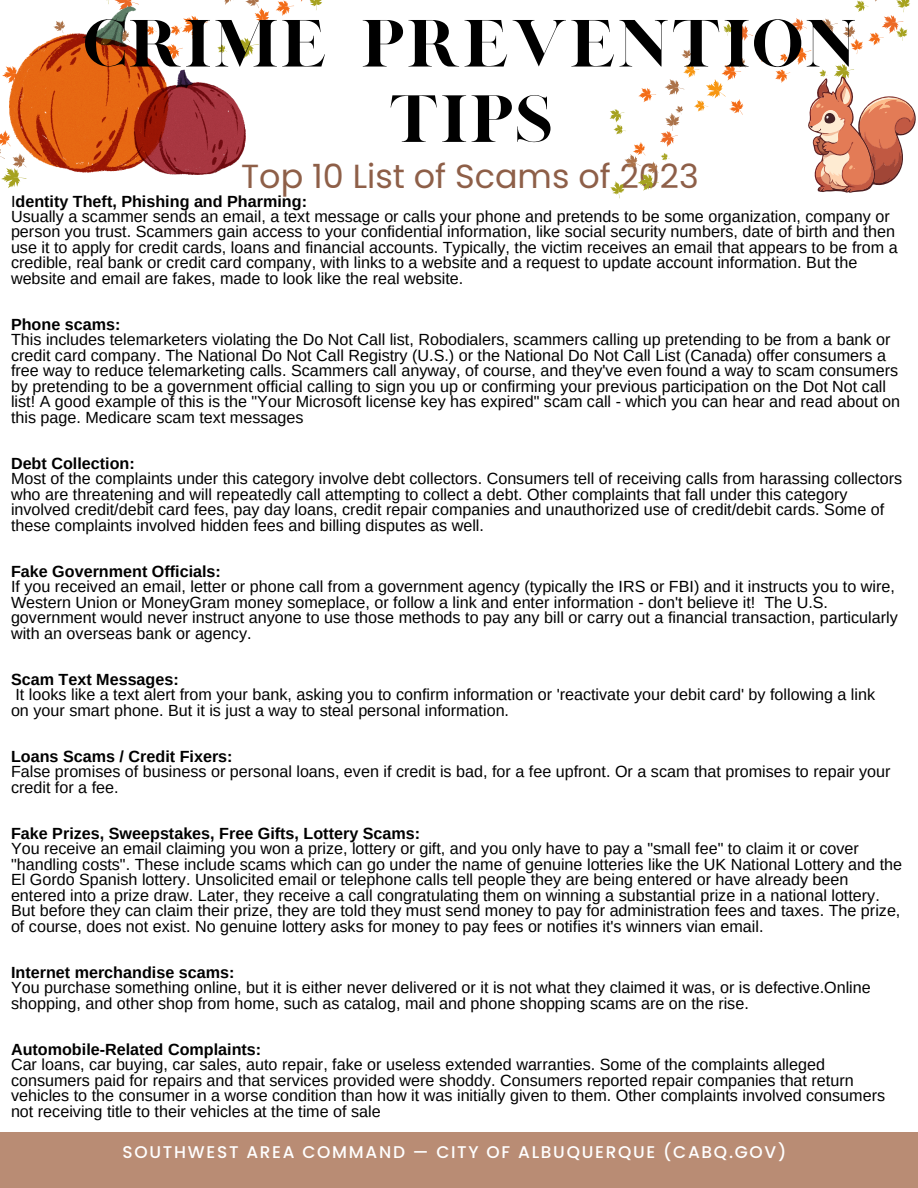
<style>
.page{position:relative;width:918px;height:1188px;background:#fff}
.page>*{position:absolute;margin:0;border:0;box-sizing:border-box;transform-origin:0 0}
.t1{font:54px/75.3px "London";color:#000;text-align:center}
.t2{font:33.45px "Poppins";color:#8e5f48}
.t3{font:500 16.95px "Poppins";letter-spacing:.1em;color:#fff}
.t4{font:16.2px/15.5px "Arimo";color:#000}
.t5{font:700 16.2px "Arimo";color:#000}
.s1{font-weight:400}
</style>
<div class="page">
<svg style="left:276px;top:0;width:46px;height:16px"></svg>
<svg style="left:246px;top:38px;width:13px;height:19px"></svg>
<svg style="left:224px;top:0;width:45px;height:26px"></svg>
<svg style="left:106px;top:0;width:33px;height:7px"></svg>
<svg style="left:0;top:66px;width:27px;height:122px"></svg>
<svg style="left:759px;top:54px;width:9px;height:8px"></svg>
<svg style="left:723px;top:23px;width:30px;height:18px"></svg>
<svg style="left:610px;top:49px;width:136px;height:149px"></svg>
<svg style="left:775px;top:0;width:141px;height:193px"></svg>
<img style="left:10px;top:7px;width:236px;height:167px">
<div style="left:0;top:1132px;width:918px;height:56px;background:#b98c74"></div>
<p class="t1" style="left:82px;top:12px;width:777px">CRIME PREVENTION<br>TIPS</p>
<p class="t2" style="left:241px;top:153px;width:459px">Top 10 List of Scams of 2023</p>
<p class="t5" style="left:11px;top:192px;width:298px"><span class="s1">I</span>dentity Theft, Phishing and Pharming:</p>
<p class="t4" style="left:11px;top:209px;width:888px">Usually a scammer sends an email, a text message or calls your phone and pretends to be some organization, company or person you trust. Scammers gain access to your confidential information, like social security numbers, date of birth and then use it to apply for credit cards, loans and financial accounts. Typically, the victim receives an email that appears to be from a credible, real bank or credit card company, with links to a website and a request to update account information. But the website and email are fakes, made to look like the real website.</p>
<p class="t5" style="left:11px;top:315px;width:111px">Phone scams:</p>
<p class="t4" style="left:11px;top:332px;width:891px">This includes telemarketers violating the Do Not Call list, Robodialers, scammers calling up pretending to be from a bank or credit card company. The National Do Not Call Registry (U.S.) or the National Do Not Call List (Canada) offer consumers a free way to reduce telemarketing calls. Scammers call anyway, of course, and they've even found a way to scam consumers by pretending to be a government official calling to sign you up or confirming your previous participation on the Dot Not call list! A good example of this is the "Your Microsoft license key has expired" scam call - which you can hear and read about on this page. Medicare scam text messages</p>
<p class="t5" style="left:11px;top:454px;width:125px">Debt Collection:</p>
<p class="t4" style="left:11px;top:471px;width:893px">Most of the complaints under this category involve debt collectors. Consumers tell of receiving calls from harassing collectors who are threatening and will repeatedly call attempting to collect a debt. Other complaints that fall under this category involved credit/debit card fees, pay day loans, credit repair companies and unauthorized use of credit/debit cards. Some of these complaints involved hidden fees and billing disputes as well.</p>
<p class="t5" style="left:11px;top:562px;width:211px">Fake Government Officials:</p>
<p class="t4" style="left:11px;top:579px;width:888px">If you received an email, letter or phone call from a government agency (typically the IRS or FBI) and it instructs you to wire, Western Union or MoneyGram money someplace, or follow a link and enter information - don't believe it! The U.S. government would never instruct anyone to use those methods to pay any bill or carry out a financial transaction, particularly with an overseas bank or agency.</p>
<p class="t5" style="left:11px;top:670px;width:169px">Scam Text Messages:</p>
<p class="t4" style="left:16px;top:687px;width:861px">It looks like a text alert from your bank, asking you to confirm information or 'reactivate your debit card' by following a link</p>
<p class="t4" style="left:11px;top:702px;width:500px">on your smart phone. But it is just a way to steal personal information.</p>
<p class="t5" style="left:11px;top:747px;width:223px">Loans Scams / Credit Fixers:</p>
<p class="t4" style="left:11px;top:764px;width:881px">False promises of business or personal loans, even if credit is bad, for a fee upfront. Or a scam that promises to repair your credit for a fee.</p>
<p class="t5" style="left:11px;top:824px;width:411px">Fake Prizes, Sweepstakes, Free Gifts, Lottery Scams:</p>
<p class="t4" style="left:11px;top:841px;width:893px">You receive an email claiming you won a prize, lottery or gift, and you only have to pay a "small fee" to claim it or cover "handling costs". These include scams which can go under the name of genuine lotteries like the UK National Lottery and the El Gordo Spanish lottery. Unsolicited email or telephone calls tell people they are being entered or have already been entered into a prize draw. Later, they receive a call congratulating them on winning a substantial prize in a national lottery.<br>But before they can claim their prize, they are told they must send money to pay for administration fees and taxes. The prize, of course, does not exist. No genuine lottery asks for money to pay fees or notifies it's winners vian email.</p>
<p class="t5" style="left:11px;top:963px;width:225px">Internet merchandise scams:</p>
<p class="t4" style="left:11px;top:980px;width:861px">You purchase something online, but it is either never delivered or it is not what they claimed it was, or is defective.Online shopping, and other shop from home, such as catalog, mail and phone shopping scams are on the rise.</p>
<p class="t5" style="left:11px;top:1040px;width:252px">Automobile-Related Complaints:</p>
<p class="t4" style="left:11px;top:1057px;width:876px">Car loans, car buying, car sales, auto repair, fake or useless extended warranties. Some of the complaints alleged consumers paid for repairs and that services provided were shoddy. Consumers reported repair companies that return vehicles to the consumer in a worse condition than how it was initially given to them. Other complaints involved consumers not receiving title to their vehicles at the time of sale</p>
<p class="t3" style="left:123px;top:1140px;width:665px">SOUTHWEST AREA COMMAND — CITY OF ALBUQUERQUE (CABQ.GOV)</p>
</div>
